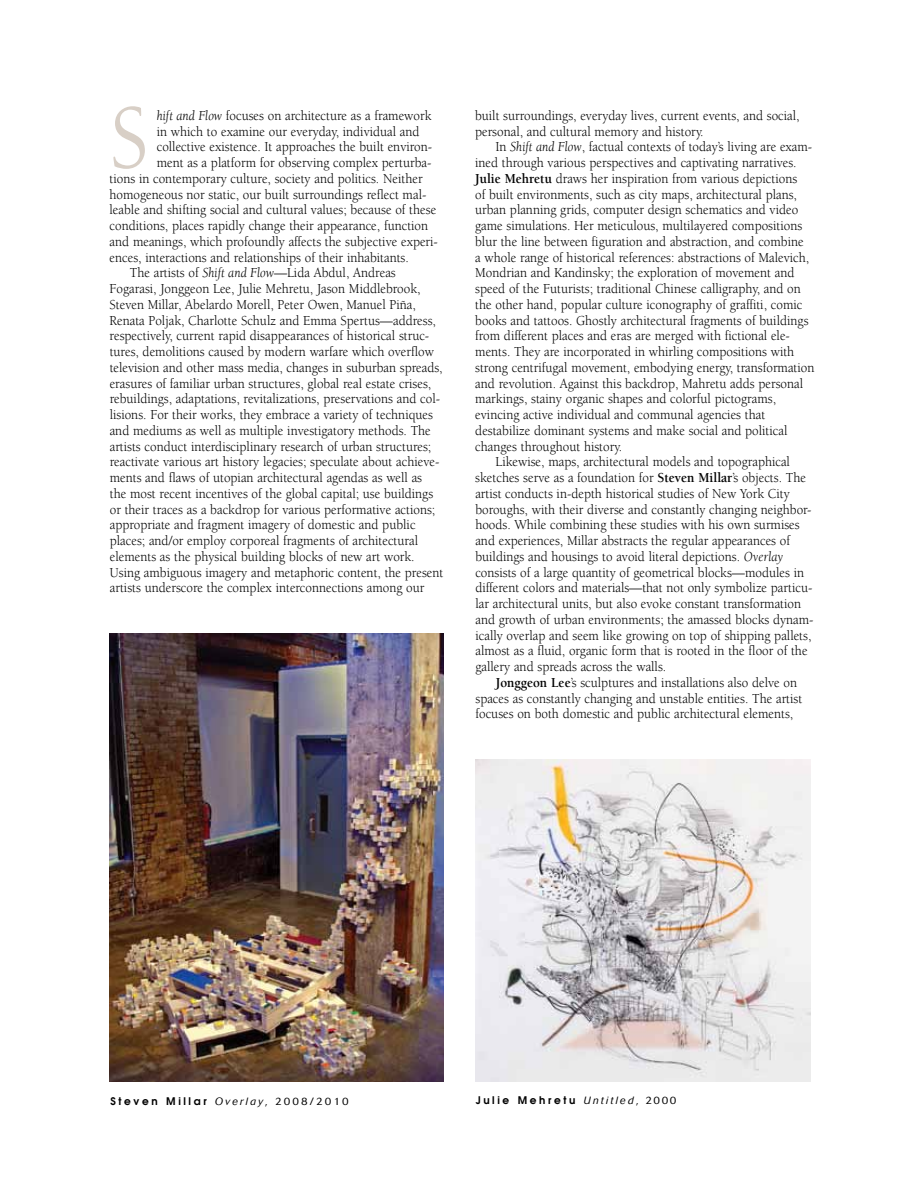
<style>
.page{position:relative;width:918px;height:1188px;background:#fff}
.page>*{position:absolute;margin:0;border:0;box-sizing:border-box;transform-origin:0 0}
.t1{font:500 93px "Berkeley";color:#d8cfc6;scale:.82 1}
.t2{font:14.1px/15.8px "Berkeley";color:#000;scale:.93 1}
.t3{font:600 10.5px "Avant Garde";letter-spacing:.25em;color:#000}
.s1{font-style:italic}
.s2{font-weight:700}
.s3{font-family:"Cosmos";font-weight:300;font-style:italic}
.s4{font-family:"Cosmos";font-weight:300}
</style>
<div class="page">
<img style="left:109px;top:633px;width:335px;height:448px">
<img style="left:475px;top:759px;width:335px;height:323px">
<h1 class="t1" style="left:111px;top:89px;width:46px">S</h1>
<p class="t2" style="left:157px;top:108px;width:297px"><span class="s1">hift and Flow</span> focuses on architecture as a framework</p>
<p class="t2" style="left:157px;top:124px;width:284px">in which to examine our everyday, individual and</p>
<p class="t2" style="left:157px;top:139px;width:298px">collective existence. It approaches the built environ-</p>
<p class="t2" style="left:157px;top:155px;width:297px">ment as a platform for observing complex perturba-</p>
<p class="t2" style="left:110px;top:171px;width:338px">tions in contemporary culture, society and politics. Neither</p>
<p class="t2" style="left:110px;top:187px;width:342px">homogeneous nor static, our built surroundings reflect mal-</p>
<p class="t2" style="left:110px;top:202px;width:353px">leable and shifting social and cultural values; because of these</p>
<p class="t2" style="left:110px;top:218px;width:344px">conditions, places rapidly change their appearance, function</p>
<p class="t2" style="left:110px;top:234px;width:355px">and meanings, which profoundly affects the subjective experi-</p>
<p class="t2" style="left:110px;top:250px;width:323px">ences, interactions and relationships of their inhabitants.</p>
<p class="t2" style="left:130px;top:265px;width:287px">The artists of <span class="s1">Shift and Flow</span>—Lida Abdul, Andreas</p>
<p class="t2" style="left:110px;top:281px;width:336px">Fogarasi, Jonggeon Lee, Julie Mehretu, Jason Middlebrook,</p>
<p class="t2" style="left:110px;top:297px;width:331px">Steven Millar, Abelardo Morell, Peter Owen, Manuel Piña,</p>
<p class="t2" style="left:110px;top:313px;width:352px">Renata Poljak, Charlotte Schulz and Emma Spertus—address,</p>
<p class="t2" style="left:110px;top:328px;width:345px">respectively, current rapid disappearances of historical struc-</p>
<p class="t2" style="left:110px;top:344px;width:350px">tures, demolitions caused by modern warfare which overflow</p>
<p class="t2" style="left:110px;top:360px;width:360px">television and other mass media, changes in suburban spreads,</p>
<p class="t2" style="left:110px;top:376px;width:347px">erasures of familiar urban structures, global real estate crises,</p>
<p class="t2" style="left:110px;top:391px;width:357px">rebuildings, adaptations, revitalizations, preservations and col-</p>
<p class="t2" style="left:110px;top:407px;width:349px">lisions. For their works, they embrace a variety of techniques</p>
<p class="t2" style="left:110px;top:423px;width:347px">and mediums as well as multiple investigatory methods. The</p>
<p class="t2" style="left:110px;top:439px;width:347px">artists conduct interdisciplinary research of urban structures;</p>
<p class="t2" style="left:110px;top:454px;width:356px">reactivate various art history legacies; speculate about achieve-</p>
<p class="t2" style="left:110px;top:470px;width:337px">ments and flaws of utopian architectural agendas as well as</p>
<p class="t2" style="left:110px;top:486px;width:349px">the most recent incentives of the global capital; use buildings</p>
<p class="t2" style="left:110px;top:502px;width:351px">or their traces as a backdrop for various performative actions;</p>
<p class="t2" style="left:110px;top:517px;width:330px">appropriate and fragment imagery of domestic and public</p>
<p class="t2" style="left:110px;top:533px;width:333px">places; and/or employ corporeal fragments of architectural</p>
<p class="t2" style="left:110px;top:549px;width:329px">elements as the physical building blocks of new art work.</p>
<p class="t2" style="left:110px;top:565px;width:360px">Using ambiguous imagery and metaphoric content, the present</p>
<p class="t2" style="left:110px;top:580px;width:340px">artists underscore the complex interconnections among our</p>
<p class="t2" style="left:475px;top:108px;width:350px">built surroundings, everyday lives, current events, and social, personal, and cultural memory and history.</p>
<p class="t2" style="left:495px;top:139px;width:342px">In <span class="s1">Shift and Flow</span>, factual contexts of today’s living are exam-</p>
<p class="t2" style="left:475px;top:155px;width:347px">ined through various perspectives and captivating narratives.</p>
<p class="t2" style="left:475px;top:171px;width:348px"><span class="s2">Julie Mehretu</span> draws her inspiration from various depictions</p>
<p class="t2" style="left:475px;top:187px;width:348px">of built environments, such as city maps, architectural plans,</p>
<p class="t2" style="left:475px;top:202px;width:349px">urban planning grids, computer design schematics and video</p>
<p class="t2" style="left:475px;top:218px;width:353px">game simulations. Her meticulous, multilayered compositions</p>
<p class="t2" style="left:475px;top:234px;width:355px">blur the line between figuration and abstraction, and combine</p>
<p class="t2" style="left:475px;top:250px;width:361px">a whole range of historical references: abstractions of Malevich,</p>
<p class="t2" style="left:475px;top:265px;width:345px">Mondrian and Kandinsky; the exploration of movement and</p>
<p class="t2" style="left:475px;top:281px;width:352px">speed of the Futurists; traditional Chinese calligraphy, and on</p>
<p class="t2" style="left:475px;top:297px;width:353px">the other hand, popular culture iconography of graffiti, comic</p>
<p class="t2" style="left:475px;top:313px;width:360px">books and tattoos. Ghostly architectural fragments of buildings</p>
<p class="t2" style="left:475px;top:328px;width:340px">from different places and eras are merged with fictional ele-</p>
<p class="t2" style="left:475px;top:344px;width:345px">ments. They are incorporated in whirling compositions with</p>
<p class="t2" style="left:475px;top:360px;width:366px">strong centrifugal movement, embodying energy, transformation</p>
<p class="t2" style="left:475px;top:376px;width:354px">and revolution. Against this backdrop, Mahretu adds personal</p>
<p class="t2" style="left:475px;top:391px;width:325px">markings, stainy organic shapes and colorful pictograms,</p>
<p class="t2" style="left:475px;top:407px;width:313px">evincing active individual and communal agencies that</p>
<p class="t2" style="left:475px;top:423px;width:337px">destabilize dominant systems and make social and political</p>
<p class="t2" style="left:475px;top:439px;width:159px">changes throughout history.</p>
<p class="t2" style="left:496px;top:454px;width:318px">Likewise, maps, architectural models and topographical</p>
<p class="t2" style="left:475px;top:470px;width:357px">sketches serve as a foundation for <span class="s2">Steven Millar</span>’s objects. The</p>
<p class="t2" style="left:475px;top:486px;width:340px">artist conducts in-depth historical studies of New York City</p>
<p class="t2" style="left:475px;top:502px;width:363px">boroughs, with their diverse and constantly changing neighbor-</p>
<p class="t2" style="left:475px;top:517px;width:350px">hoods. While combining these studies with his own surmises</p>
<p class="t2" style="left:475px;top:533px;width:340px">and experiences, Millar abstracts the regular appearances of</p>
<p class="t2" style="left:475px;top:549px;width:333px">buildings and housings to avoid literal depictions. <span class="s1">Overlay</span></p>
<p class="t2" style="left:475px;top:565px;width:355px">consists of a large quantity of geometrical blocks—modules in</p>
<p class="t2" style="left:475px;top:580px;width:364px">different colors and materials—that not only symbolize particu-</p>
<p class="t2" style="left:475px;top:596px;width:352px">lar architectural units, but also evoke constant transformation</p>
<p class="t2" style="left:475px;top:612px;width:365px">and growth of urban environments; the amassed blocks dynam-</p>
<p class="t2" style="left:475px;top:628px;width:363px">ically overlap and seem like growing on top of shipping pallets,</p>
<p class="t2" style="left:475px;top:643px;width:359px">almost as a fluid, organic form that is rooted in the floor of the</p>
<p class="t2" style="left:475px;top:659px;width:207px">gallery and spreads across the walls.</p>
<p class="t2" style="left:496px;top:675px;width:326px"><span class="s2">Jonggeon Lee</span>’s sculptures and installations also delve on</p>
<p class="t2" style="left:476px;top:691px;width:353px">spaces as constantly changing and unstable entities. The artist</p>
<p class="t2" style="left:476px;top:706px;width:343px">focuses on both domestic and public architectural elements,</p>
<p class="t3" style="left:110px;top:1094px;width:240px">Steven Millar <span class="s3">Overlay</span><span class="s4">, 2008/2010</span></p>
<p class="t3" style="left:476px;top:1094px;width:202px">Julie Mehretu <span class="s3">Untitled</span><span class="s4">, 2000</span></p>
</div>
